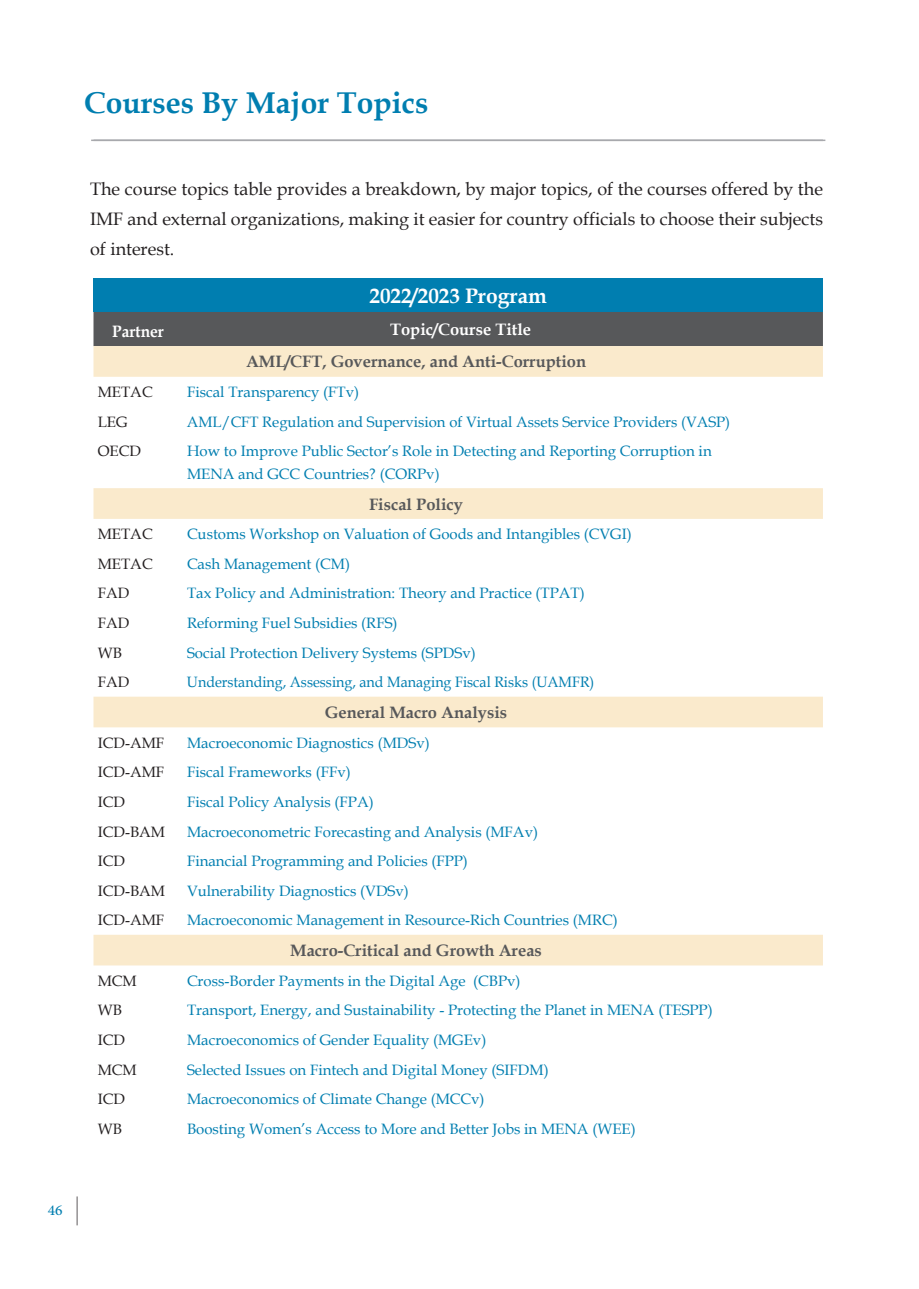
<style>
.page{position:relative;width:919px;height:1289px;background:#fff}
.page>*{position:absolute;margin:0;border:0;box-sizing:border-box;transform-origin:0 0}
.t1{font:700 30px "Book Antiqua";color:#007eb0}
.t2{font:700 21px "Book Antiqua";color:#fff}
.t3{font:21px "Adobe Arabic";color:#007eb0}
.t4{font:18px/30px "Book Antiqua";color:#231f20;text-align:justify}
.t5{font:700 16.5px "Book Antiqua";color:#57585a}
.t6{font:700 16.5px "Book Antiqua";color:#fff}
.t7{font:700 16.5px "Book Antiqua";color:#fff;scale:.94 1}
.t8{font:15px/22.5px "Book Antiqua";color:#007eb0}
.t9{font:15px "Book Antiqua";color:#231f20}
.t10{font:15px "Book Antiqua";color:#007eb0;scale:.95 1}
</style>
<div class="page">
<svg style="left:77px;top:1196px;width:1px;height:29px"></svg>
<hr style="left:94px;top:140px;width:731px;height:1px;background:#a8a9ad">
<div style="left:93px;top:278px;width:729px;height:34px;background:#007eb0"></div>
<div style="left:93px;top:312px;width:729px;height:34px;background:#57585a"></div>
<svg style="left:93px;top:346px;width:729px;height:619px"></svg>
<hr style="left:91px;top:140px;width:731px;height:1px;background:#a8a9ad">
<h1 class="t1" style="left:84px;top:83px;width:346px">Courses By Major Topics</h1>
<p class="t4" style="left:90px;top:173px;width:734px">The course topics table provides a breakdown, by major topics, of the courses offered by the IMF and external organizations, making it easier for country officials to choose their subjects of interest.</p>
<h2 class="t2" style="left:369px;top:281px;width:179px">2022/2023 Program</h2>
<p class="t7" style="left:112px;top:320px;width:56px">Partner</p>
<p class="t6" style="left:390px;top:318px;width:142px">Topic/Course Title</p>
<p class="t5" style="left:246px;top:350px;width:341px">AML/CFT, Governance, and Anti-Corruption</p>
<p class="t9" style="left:98px;top:381px;width:56px">METAC</p>
<p class="t8" style="left:187px;top:380px;width:174px">Fiscal Transparency (FTv)</p>
<p class="t9" style="left:98px;top:411px;width:31px">LEG</p>
<p class="t8" style="left:187px;top:410px;width:544px">AML/CFT Regulation and Supervision of Virtual Assets Service Providers (VASP)</p>
<p class="t9" style="left:98px;top:441px;width:45px">OECD</p>
<p class="t8" style="left:187px;top:439px;width:526px">How to Improve Public Sector’s Role in Detecting and Reporting Corruption in<br>MENA and GCC Countries? (CORPv)</p>
<p class="t5" style="left:369px;top:492px;width:95px">Fiscal Policy</p>
<p class="t9" style="left:98px;top:523px;width:56px">METAC</p>
<p class="t8" style="left:187px;top:522px;width:446px">Customs Workshop on Valuation of Goods and Intangibles (CVGI)</p>
<p class="t9" style="left:98px;top:553px;width:56px">METAC</p>
<p class="t8" style="left:187px;top:552px;width:165px">Cash Management (CM)</p>
<p class="t9" style="left:98px;top:583px;width:33px">FAD</p>
<p class="t8" style="left:187px;top:581px;width:399px">Tax Policy and Administration: Theory and Practice (TPAT)</p>
<p class="t9" style="left:98px;top:612px;width:33px">FAD</p>
<p class="t8" style="left:187px;top:611px;width:212px">Reforming Fuel Subsidies (RFS)</p>
<p class="t9" style="left:98px;top:642px;width:26px">WB</p>
<p class="t8" style="left:187px;top:641px;width:290px">Social Protection Delivery Systems (SPDSv)</p>
<p class="t9" style="left:98px;top:671px;width:33px">FAD</p>
<p class="t10" style="left:187px;top:671px;width:430px">Understanding, Assessing, and Managing Fiscal Risks (UAMFR)</p>
<p class="t5" style="left:325px;top:701px;width:184px">General Macro Analysis</p>
<p class="t9" style="left:98px;top:732px;width:68px">ICD-AMF</p>
<p class="t8" style="left:187px;top:731px;width:244px">Macroeconomic Diagnostics (MDSv)</p>
<p class="t9" style="left:98px;top:761px;width:68px">ICD-AMF</p>
<p class="t8" style="left:187px;top:760px;width:165px">Fiscal Frameworks (FFv)</p>
<p class="t9" style="left:98px;top:791px;width:29px">ICD</p>
<p class="t8" style="left:187px;top:790px;width:188px">Fiscal Policy Analysis (FPA)</p>
<p class="t9" style="left:98px;top:821px;width:69px">ICD-BAM</p>
<p class="t8" style="left:187px;top:819px;width:352px">Macroeconometric Forecasting and Analysis (MFAv)</p>
<p class="t9" style="left:98px;top:850px;width:29px">ICD</p>
<p class="t8" style="left:187px;top:849px;width:282px">Financial Programming and Policies (FPP)</p>
<p class="t9" style="left:98px;top:880px;width:69px">ICD-BAM</p>
<p class="t8" style="left:187px;top:879px;width:223px">Vulnerability Diagnostics (VDSv)</p>
<p class="t9" style="left:98px;top:909px;width:68px">ICD-AMF</p>
<p class="t8" style="left:187px;top:908px;width:432px">Macroeconomic Management in Resource-Rich Countries (MRC)</p>
<p class="t5" style="left:290px;top:939px;width:253px">Macro-Critical and Growth Areas</p>
<p class="t9" style="left:98px;top:970px;width:41px">MCM</p>
<p class="t8" style="left:187px;top:969px;width:335px">Cross-Border Payments in the Digital Age (CBPv)</p>
<p class="t9" style="left:98px;top:999px;width:26px">WB</p>
<p class="t8" style="left:187px;top:998px;width:527px">Transport, Energy, and Sustainability - Protecting the Planet in MENA (TESPP)</p>
<p class="t9" style="left:98px;top:1029px;width:29px">ICD</p>
<p class="t8" style="left:187px;top:1028px;width:301px">Macroeconomics of Gender Equality (MGEv)</p>
<p class="t9" style="left:98px;top:1059px;width:41px">MCM</p>
<p class="t8" style="left:187px;top:1057px;width:363px">Selected Issues on Fintech and Digital Money (SIFDM)</p>
<p class="t9" style="left:98px;top:1088px;width:29px">ICD</p>
<p class="t8" style="left:187px;top:1087px;width:299px">Macroeconomics of Climate Change (MCCv)</p>
<p class="t9" style="left:98px;top:1118px;width:26px">WB</p>
<p class="t8" style="left:187px;top:1117px;width:450px">Boosting Women’s Access to More and Better Jobs in MENA (WEE)</p>
<h2 class="t3" style="left:48px;top:1195px;width:16px">46</h2>
</div>
